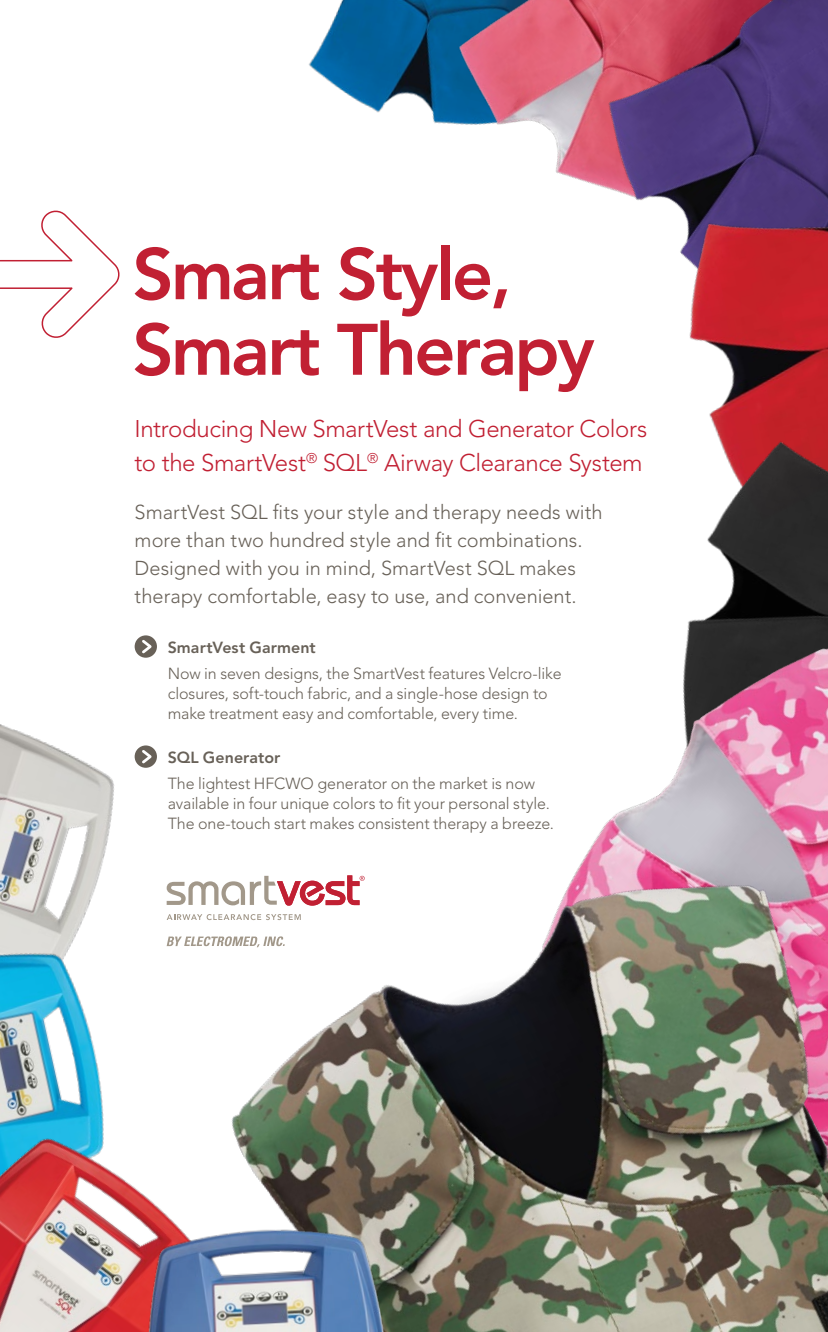
<style>
.page{position:relative;width:828px;height:1332px;background:#fff}
.page>*{position:absolute;margin:0;border:0;box-sizing:border-box;transform-origin:0 0}
.t1{font:800 72px/75.6px "Avenir LT Std";letter-spacing:-.035em;color:#c12033}
.t2{font:300 24px/34px "Avenir LT Std";letter-spacing:-.02em;color:#c12033}
.t3{font:300 20px/28px "Avenir LT Std";color:#686158}
.t4{font:300 16px/20px "Avenir LT Std";letter-spacing:-.005em;color:#686158}
.t5{font:800 16px "Avenir LT Std";letter-spacing:.005em;color:#686158}
</style>
<div class="page">
<img style="left:0;top:724px;width:87px;height:162px">
<img style="left:309px;top:0;width:68px;height:112px">
<img style="left:377px;top:0;width:129px;height:125px">
<img style="left:506px;top:0;width:322px;height:187px">
<img style="left:602px;top:120px;width:226px;height:218px">
<img style="left:690px;top:338px;width:138px;height:195px">
<img style="left:683px;top:533px;width:145px;height:175px">
<img style="left:87px;top:708px;width:741px;height:624px">
<img style="left:0;top:886px;width:162px;height:178px">
<img style="left:0;top:1064px;width:285px;height:268px">
<img style="left:99px;top:1189px;width:332px;height:143px">
<svg style="left:0;top:210px;width:120px;height:128px"></svg>
<div style="left:135px;top:745px;width:22px;height:23px;background:#686158;border-radius:50%"></div>
<svg style="left:139px;top:747px;width:16px;height:19px"></svg>
<div style="left:135px;top:635px;width:22px;height:23px;background:#686158;border-radius:50%"></div>
<svg style="left:139px;top:637px;width:16px;height:19px"></svg>
<svg style="left:167px;top:936px;width:118px;height:11px"></svg>
<svg style="left:167px;top:914px;width:134px;height:6px"></svg>
<svg style="left:167px;top:875px;width:198px;height:31px"></svg>
<h1 class="t1" style="left:132px;top:237px;width:464px">Smart Style,<br>Smart Therapy</h1>
<h2 class="t2" style="left:135px;top:411px;width:514px">Introducing New SmartVest and Generator Colors to the SmartVest<sup>®</sup> SQL<sup>®</sup> Airway Clearance System</h2>
<p class="t3" style="left:135px;top:498px;width:470px">SmartVest SQL fits your style and therapy needs with more than two hundred style and fit combinations.<br>Designed with you in mind, SmartVest SQL makes therapy comfortable, easy to use, and convenient.</p>
<p class="t5" style="left:168px;top:638px;width:150px">SmartVest Garment</p>
<p class="t4" style="left:168px;top:663px;width:395px">Now in seven designs, the SmartVest features Velcro-like closures, soft-touch fabric, and a single-hose design to make treatment easy and comfortable, every time.</p>
<p class="t5" style="left:168px;top:748px;width:114px">SQL Generator</p>
<p class="t4" style="left:168px;top:773px;width:388px">The lightest HFCWO generator on the market is now available in four unique colors to fit your personal style.<br>The one-touch start makes consistent therapy a breeze.</p>
</div>
